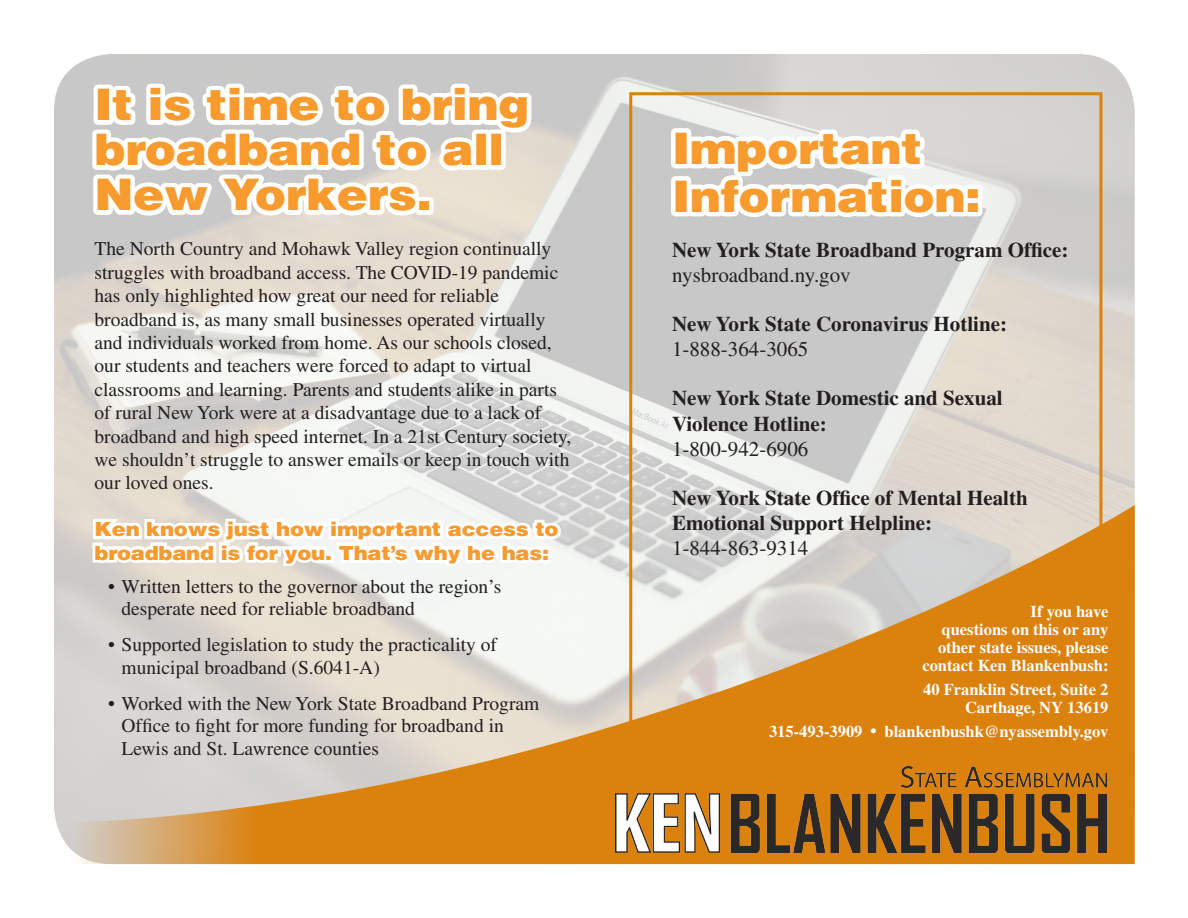
<style>
.page{position:relative;width:1188px;height:918px;background:#fff}
.page>*{position:absolute;margin:0;border:0;box-sizing:border-box;transform-origin:0 0}
.t1{font:900 43.5px/45px "Helvetica";letter-spacing:-.01em;color:#f89b2f;scale:1.08 1}
.t2{font:700 21px/25.2px "Times";color:#231f20}
.t3{font:21px "Times";color:#231f20}
.t4{font:19.5px/23.4px "Times";color:#231f20}
.t5{font:900 19.5px/23.4px "Helvetica";letter-spacing:-.01em;color:#f89b2f;scale:1.08 1}
.t6{font:700 16.5px "Times";color:#fff}
.s1{font-family:"Helvetica";font-weight:400;font-stretch:condensed}
</style>
<div class="page">
<img style="left:54px;top:54px;width:1081px;height:783px">
<svg style="left:88px;top:79px;width:448px;height:148px"></svg>
<svg style="left:90px;top:483px;width:474px;height:22px"></svg>
<div style="left:671px;top:128px;width:20px;height:40px;border:9px solid #fff"></div>
<div style="left:671px;top:176px;width:20px;height:40px;border:9px solid #fff"></div>
<svg style="left:683px;top:125px;width:304px;height:97px"></svg>
<svg style="left:62px;top:505px;width:1073px;height:359px"></svg>
<img style="left:616px;top:766px;width:490px;height:86px">
<div style="left:629px;top:92px;width:473px;height:661px;border:3px solid #db810e"></div>
<p class="t1" style="left:94px;top:81px;width:404px">It is time to bring broadband to all<br>New Yorkers.</p>
<p class="t4" style="left:94px;top:237px;width:478px">The North Country and Mohawk Valley region continually struggles with broadband access. The COVID-19 pandemic has only highlighted how great our need for reliable broadband is, as many small businesses operated virtually and individuals worked from home. As our schools closed, our students and teachers were forced to adapt to virtual classrooms and learning. Parents and students alike in parts of rural New York were at a disadvantage due to a lack of broadband and high speed internet. In a 21st Century society, we shouldn’t struggle to answer emails or keep in touch with our loved ones.</p>
<p class="t5" style="left:94px;top:517px;width:431px">Ken knows just how important access to broadband is for you. That’s why he has:</p>
<p class="t4" style="left:122px;top:575px;width:381px;line-height:22.5px;text-indent:-14px">• Written letters to the governor about the region’s desperate need for reliable broadband</p>
<p class="t4" style="left:122px;top:633px;width:377px;line-height:22.5px;text-indent:-14px">• Supported legislation to study the practicality of municipal broadband (S.6041-A)</p>
<p class="t4" style="left:122px;top:692px;width:419px;line-height:22.5px;text-indent:-14px">• Worked with the New York State Broadband Program<br>Office to fight for more funding for broadband in<br>Lewis and St. Lawrence counties</p>
<p class="t1" style="left:672px;top:123px;width:288px;line-height:48px">Important<br>Information:</p>
<p class="t2" style="left:672px;top:236px;width:398px">New York State Broadband Program Office:</p>
<p class="t3" style="left:672px;top:263px;width:180px">nysbroadband.ny.gov</p>
<p class="t2" style="left:672px;top:311px;width:337px">New York State Coronavirus Hotline:</p>
<p class="t3" style="left:672px;top:337px;width:138px">1-888-364-3065</p>
<p class="t2" style="left:672px;top:385px;width:332px">New York State Domestic and Sexual<br>Violence Hotline:</p>
<p class="t3" style="left:672px;top:437px;width:138px">1-800-942-6906</p>
<p class="t2" style="left:672px;top:485px;width:357px">New York State Office of Mental Health<br>Emotional Support Helpline:</p>
<p class="t3" style="left:672px;top:537px;width:138px">1-844-863-9314</p>
<p class="t6" style="left:1031px;top:602px;width:79px">If you have</p>
<p class="t6" style="left:942px;top:620px;width:168px">questions on this or any</p>
<p class="t6" style="left:938px;top:638px;width:172px">other state issues, please</p>
<p class="t6" style="left:922px;top:656px;width:188px">contact Ken Blankenbush:</p>
<p class="t6" style="left:923px;top:680px;width:187px">40 Franklin Street, Suite 2</p>
<p class="t6" style="left:965px;top:698px;width:145px">Carthage, NY 13619</p>
<p class="t6" style="left:769px;top:722px;width:341px">315-493-3909 <span class="s1">•</span> blankenbushk@nyassembly.gov</p>
</div>
